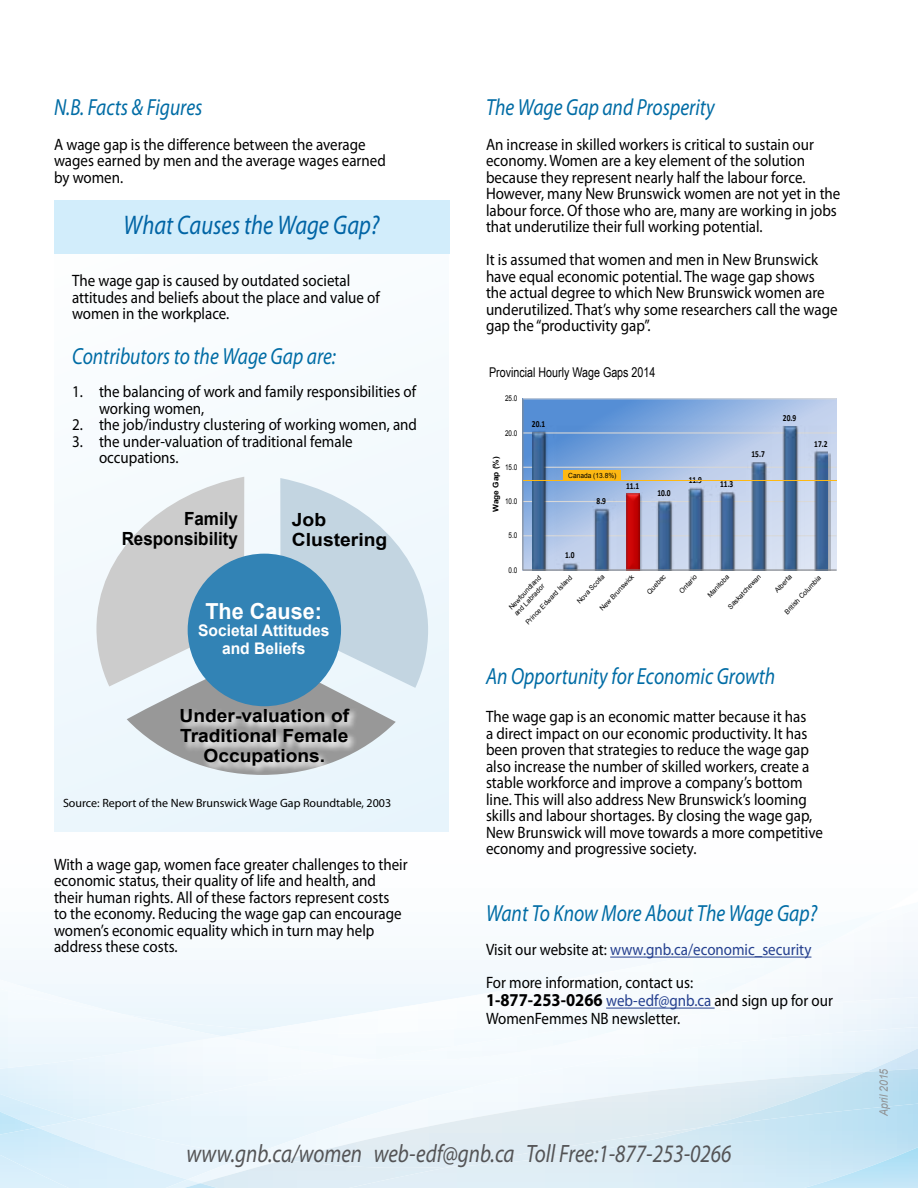
<style>
.page{position:relative;width:918px;height:1188px;background:#fff}
.page>*{position:absolute;margin:0;border:0;box-sizing:border-box;transform-origin:0 0}
.t1{font:italic 27px "Myriad Pro";color:#0064a5;scale:.83 1}
.t2{font:italic 25.2px "Myriad Pro";color:#545456;scale:.83 1}
.t3{font:italic 23.4px "Myriad Pro";color:#006ca5;scale:.83 1}
.t4{font:700 22.05px "Arial";color:#fff}
.t5{font:700 18.15px/19.8px "Arial";color:#000;scale:1.06 1}
.t6{font:700 18.15px/19.8px "Arial";color:#000;text-align:right;scale:.94 1}
.t7{font:16.5px/16.5px "Myriad Pro";color:#000;scale:.91 1}
.t8{font:700 15.9px/17.4px "Arial";color:#fff;text-align:center}
.t9{font:13.5px "Arial Narrow";color:#000}
.t10{font:12px "Myriad Pro";color:#000}
.t11{font:italic 11.55px "Arial";letter-spacing:-.005em;color:#8e9092;scale:.91 1}
.t12{font:700 9.3px "Calibri";letter-spacing:-.005em;color:#000;scale:.8 1}
.t13{font:7.95px "Arial";letter-spacing:.005em;color:#000;scale:.8 1}
.t14{font:700 7.8px "Arial";color:#000;scale:1.07 1}
.t15{font:7.05px "Arial";color:#000;scale:.93 1}
.t16{font:6.9px/8.2px "Arial";color:#000}
.t17{font:700 5.25px "Calibri";color:#000;scale:1.25 1}
.s1{color:#25408f}
.s2{font-weight:700;font-size:18.15px}
</style>
<div class="page">
<div style="left:886px;top:942px;width:32px;height:88px;background:#eef5fb"></div>
<div style="left:0;top:960px;width:222px;height:113px;background:#f0f8fd"></div>
<div style="left:840px;top:925px;width:46px;height:109px;background:#f3f7fc"></div>
<div style="left:222px;top:940px;width:618px;height:98px;background:#f5fafd"></div>
<svg style="left:378px;top:1019px;width:278px;height:19px"></svg>
<svg style="left:187px;top:1038px;width:731px;height:35px"></svg>
<svg style="left:200px;top:1068px;width:718px;height:5px"></svg>
<svg style="left:0;top:1073px;width:918px;height:115px"></svg>
<div style="left:54px;top:200px;width:395px;height:54px;background:#d2edfb"></div>
<div style="left:54px;top:254px;width:395px;height:578px;background:linear-gradient(to right,#f6fbfe,#f2f9fd)"></div>
<svg style="left:96px;top:477px;width:332px;height:298px"></svg>
<div style="left:188px;top:554px;width:153px;height:152px;background:#3283b5;border-radius:50%"></div>
<svg style="left:180px;top:708px;width:178px;height:66px;background:#b7b8b9"></svg>
<hr style="left:610px;top:957px;width:201px;height:1px;background:#25408f">
<hr style="left:606px;top:1008px;width:109px;height:1px;background:#25408f">
<svg style="left:524px;top:400px;width:313px;height:170px;background:#88ade0"></svg>
<hr style="left:523px;top:536px;width:314px;height:1px;background:#d9d9d9">
<hr style="left:523px;top:501px;width:314px;height:1px;background:#d9d9d9">
<hr style="left:523px;top:467px;width:314px;height:1px;background:#d9d9d9">
<hr style="left:523px;top:433px;width:314px;height:1px;background:#d9d9d9">
<hr style="left:523px;top:399px;width:314px;height:1px;background:#d9d9d9">
<img style="left:531px;top:426px;width:300px;height:144px">
<img style="left:532px;top:427px;width:295px;height:143px">
<hr style="left:523px;top:399px;width:1px;height:171px;background:#868686">
<hr style="left:523px;top:570px;width:314px;height:1px;background:#868686">
<div style="left:564px;top:470px;width:57px;height:11px;background:#fdb813"></div>
<hr style="left:523px;top:480px;width:314px;height:1px;background:#fdb813">
<h3 class="t3" style="left:54px;top:93px;width:180px">N.B. Facts &amp; Figures</h3>
<p class="t7" style="left:54px;top:136px;width:366px">A wage gap is the difference between the average wages earned by men and the average wages earned by women.</p>
<h1 class="t1" style="left:124px;top:209px;width:310px">What Causes the Wage Gap?</h1>
<p class="t7" style="left:72px;top:272px;width:340px">The wage gap is caused by outdated societal attitudes and beliefs about the place and value of women in the workplace.</p>
<h3 class="t3" style="left:72px;top:342px;width:320px">Contributors to the Wage Gap are:</h3>
<p class="t7" style="left:99px;top:383px;width:350px;text-indent:-27px">1. the balancing of work and family responsibilities of working women,</p>
<p class="t7" style="left:72px;top:416px;width:381px">2. the job/industry clustering of working women, and</p>
<p class="t7" style="left:99px;top:433px;width:280px;text-indent:-27px">3. the under-valuation of traditional female occupations.</p>
<p class="t6" style="left:122px;top:509px;width:125px">Family<br>Responsibility</p>
<p class="t5" style="left:292px;top:511px;width:92px">Job<br>Clustering</p>
<h3 class="t4" style="left:205px;top:596px;width:118px">The Cause:</h3>
<p class="t8" style="left:198px;top:622px;width:133px">Societal Attitudes and Beliefs</p>
<p class="t5" style="left:180px;top:707px;width:161px;text-align:center">Under-valuation of<br>Traditional Female<br>Occupations.</p>
<p class="t10" style="left:63px;top:795px;width:330px">Source: Report of the New Brunswick Wage Gap Roundtable, 2003</p>
<p class="t7" style="left:54px;top:856px;width:390px">With a wage gap, women face greater challenges to their economic status, their quality of life and health, and their human rights. All of these factors represent costs<br>to the economy. Reducing the wage gap can encourage women’s economic equality which in turn may help address these costs.</p>
<h3 class="t3" style="left:486px;top:93px;width:277px">The Wage Gap and Prosperity</h3>
<p class="t7" style="left:486px;top:136px;width:391px">An increase in skilled workers is critical to sustain our economy. Women are a key element of the solution because they represent nearly half the labour force.<br>However, many New Brunswick women are not yet in the labour force. Of those who are, many are working in jobs that underutilize their full working potential.</p>
<p class="t7" style="left:486px;top:251px;width:388px">It is assumed that women and men in New Brunswick have equal economic potential. The wage gap shows the actual degree to which New Brunswick women are underutilized. That’s why some researchers call the wage gap the “productivity gap”.</p>
<p class="t9" style="left:489px;top:363px;width:168px">Provincial Hourly Wage Gaps 2014</p>
<p class="t13" style="left:505px;top:393px;width:17px">25.0</p>
<p class="t13" style="left:505px;top:428px;width:17px">20.0</p>
<p class="t14" style="left:491px;top:512px;width:53px;rotate:-90deg">Wage Gap (%)</p>
<p class="t13" style="left:505px;top:462px;width:17px">15.0</p>
<p class="t17" style="left:496px;top:504px;width:32px;rotate:-90deg">Wage Gap (%)</p>
<p class="t13" style="left:505px;top:496px;width:17px">10.0</p>
<p class="t13" style="left:509px;top:530px;width:13px">5.0</p>
<p class="t12" style="left:532px;top:418px;width:18px">20.1</p>
<p class="t15" style="left:568px;top:471px;width:53px">Canada (13.8%)</p>
<p class="t12" style="left:597px;top:495px;width:13px">8.9</p>
<p class="t12" style="left:626px;top:480px;width:18px">11.1</p>
<p class="t12" style="left:657px;top:487px;width:18px">10.0</p>
<p class="t12" style="left:689px;top:474px;width:18px">11.9</p>
<p class="t12" style="left:720px;top:478px;width:18px">11.3</p>
<p class="t12" style="left:752px;top:448px;width:18px">15.7</p>
<p class="t12" style="left:783px;top:412px;width:18px">20.9</p>
<p class="t12" style="left:814px;top:438px;width:18px">17.2</p>
<p class="t12" style="left:565px;top:549px;width:13px">1.0</p>
<p class="t13" style="left:509px;top:565px;width:13px">0.0</p>
<p class="t16" style="left:598px;top:607px;width:48px;rotate:-47deg">New Brunswick</p>
<p class="t16" style="left:645px;top:590px;width:26px;rotate:-47deg">Quebec</p>
<p class="t16" style="left:677px;top:589px;width:24px;rotate:-47deg">Ontario</p>
<p class="t16" style="left:706px;top:593px;width:30px;rotate:-47deg">Manitoba</p>
<p class="t16" style="left:726px;top:605px;width:46px;rotate:-47deg">Saskatchewan</p>
<p class="t16" style="left:773px;top:589px;width:23px;rotate:-47deg">Alberta</p>
<p class="t16" style="left:524px;top:621px;width:66px;rotate:-47deg">Prince Edward Island</p>
<p class="t16" style="left:575px;top:600px;width:38px;rotate:-47deg">Nova Scotia</p>
<p class="t16" style="left:506px;top:606px;width:46px;rotate:-47deg">Newfoundland and Labrador</p>
<p class="t16" style="left:783px;top:610px;width:51px;rotate:-47deg">British Columbia</p>
<h3 class="t3" style="left:486px;top:662px;width:350px">An Opportunity for Economic Growth</h3>
<p class="t7" style="left:486px;top:708px;width:372px">The wage gap is an economic matter because it has<br>a direct impact on our economic productivity. It has been proven that strategies to reduce the wage gap also increase the number of skilled workers, create a stable workforce and improve a company’s bottom line. This will also address New Brunswick’s looming skills and labour shortages. By closing the wage gap, New Brunswick will move towards a more competitive economy and progressive society.</p>
<h3 class="t3" style="left:486px;top:899px;width:401px">Want To Know More About The Wage Gap?</h3>
<p class="t7" style="left:486px;top:933px;width:359px;line-height:33px">Visit our website at: <span class="s1">www.gnb.ca/economic_security<br></span>For more information, contact us:</p>
<p class="t7" style="left:486px;top:992px;width:383px;line-height:18px"><span class="s2">1-877-253-0266</span> <span class="s1">web-edf@gnb.ca</span> and sign up for our<br>WomenFemmes NB newsletter.</p>
<h2 class="t2" style="left:186px;top:1138px;width:658px">www.gnb.ca/women web-edf@gnb.ca Toll Free:1-877-253-0266</h2>
<p class="t11" style="left:876px;top:1116px;width:54px;rotate:-90deg">April 2015</p>
</div>
